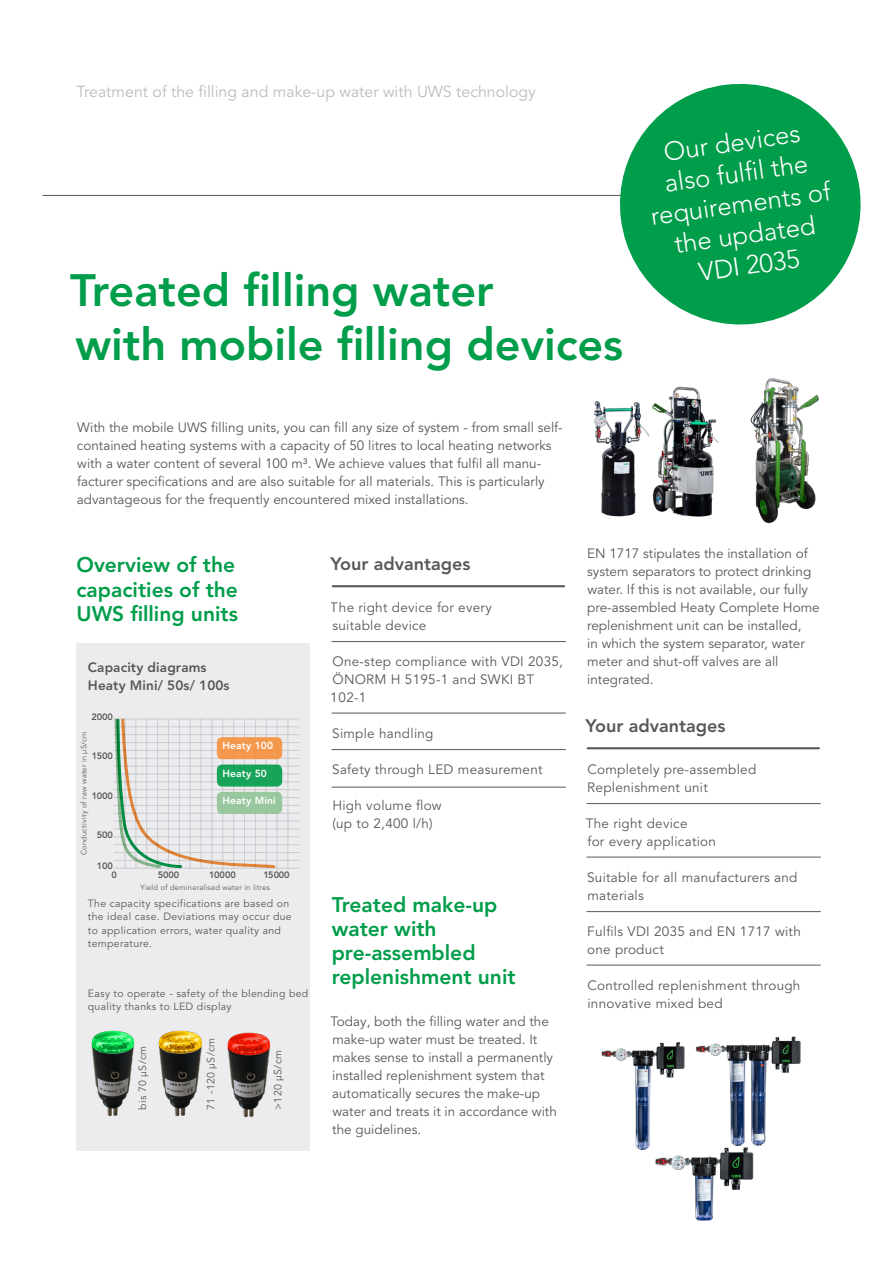
<style>
.page{position:relative;width:893px;height:1263px;background:#fff}
.page>*{position:absolute;margin:0;border:0;box-sizing:border-box;transform-origin:0 0}
.t1{font:800 45px/54px "Avenir LT Pro";color:#009d4a}
.t2{font:300 25.8px/31px "Avenir LT Std";color:#fff;text-align:center}
.t3{font:800 21px/24px "Avenir LT Pro";color:#009d4a}
.t4{font:800 18px "Avenir LT Pro";color:#57585a}
.t5{font:15.9px "Avenir LT Pro";color:#bcbdc0}
.t6{font:13.5px/18px "Avenir LT Pro";color:#57585a}
.t7{font:13.5px/18px "Avenir LT Pro";letter-spacing:.02em;color:#57585a}
.t8{font:800 13.5px "Avenir LT Pro";letter-spacing:.01em;color:#57585a}
.t9{font:10.5px/13.5px "Avenir LT Pro";letter-spacing:.03em;color:#57585a}
.t10{font:800 10.2px "Avenir LT Pro";letter-spacing:.02em;color:#fff}
.t11{font:800 9.3px "Avenir LT Pro";letter-spacing:-.02em;color:#57585a}
.t12{font:7.5px "Avenir LT Pro";letter-spacing:.03em;color:#57585a}
</style>
<div class="page">
<hr style="left:43px;top:195px;width:808px;height:1px;background:#57585a">
<div style="left:77px;top:644px;width:233px;height:507px;background:#ececee"></div>
<img style="left:750px;top:378px;width:69px;height:146px">
<hr style="left:588px;top:747px;width:231px;height:2px;background:#57585a">
<hr style="left:333px;top:585px;width:231px;height:2px;background:#57585a">
<hr style="left:587px;top:803px;width:233px;height:1px;background:#57585a">
<hr style="left:332px;top:641px;width:234px;height:1px;background:#57585a">
<hr style="left:587px;top:911px;width:233px;height:1px;background:#57585a">
<hr style="left:332px;top:749px;width:234px;height:1px;background:#57585a">
<hr style="left:587px;top:857px;width:233px;height:1px;background:#57585a">
<hr style="left:332px;top:713px;width:234px;height:1px;background:#57585a">
<hr style="left:587px;top:965px;width:233px;height:1px;background:#57585a">
<hr style="left:332px;top:787px;width:234px;height:1px;background:#57585a">
<hr style="left:114px;top:868px;width:185px;height:1px;background:#dcdddf">
<hr style="left:114px;top:860px;width:185px;height:1px;background:#dcdddf">
<hr style="left:114px;top:852px;width:185px;height:1px;background:#dcdddf">
<hr style="left:114px;top:844px;width:185px;height:1px;background:#dcdddf">
<hr style="left:114px;top:836px;width:185px;height:1px;background:#dcdddf">
<hr style="left:114px;top:828px;width:185px;height:1px;background:#dcdddf">
<hr style="left:114px;top:821px;width:185px;height:1px;background:#dcdddf">
<hr style="left:114px;top:813px;width:185px;height:1px;background:#dcdddf">
<hr style="left:114px;top:805px;width:185px;height:1px;background:#dcdddf">
<hr style="left:114px;top:797px;width:185px;height:1px;background:#dcdddf">
<hr style="left:114px;top:789px;width:185px;height:1px;background:#dcdddf">
<hr style="left:114px;top:781px;width:185px;height:1px;background:#dcdddf">
<hr style="left:114px;top:773px;width:185px;height:1px;background:#dcdddf">
<hr style="left:114px;top:766px;width:185px;height:1px;background:#dcdddf">
<hr style="left:114px;top:758px;width:185px;height:1px;background:#dcdddf">
<hr style="left:114px;top:750px;width:185px;height:1px;background:#dcdddf">
<hr style="left:114px;top:742px;width:185px;height:1px;background:#dcdddf">
<hr style="left:114px;top:734px;width:185px;height:1px;background:#dcdddf">
<hr style="left:114px;top:726px;width:185px;height:1px;background:#dcdddf">
<hr style="left:114px;top:719px;width:185px;height:1px;background:#dcdddf">
<hr style="left:168px;top:719px;width:1px;height:151px;background:#dcdddf">
<hr style="left:222px;top:719px;width:1px;height:151px;background:#dcdddf">
<hr style="left:277px;top:719px;width:1px;height:151px;background:#dcdddf">
<hr style="left:288px;top:719px;width:1px;height:149px;background:#dcdddf">
<div style="left:217px;top:737px;width:65px;height:22px;background:#f4994e;border-radius:5px"></div>
<div style="left:217px;top:764px;width:65px;height:22px;background:#18a55a;border-radius:5px"></div>
<div style="left:217px;top:792px;width:65px;height:22px;background:#99c8a0;border-radius:5px"></div>
<svg style="left:114px;top:718px;width:163px;height:151px"></svg>
<img style="left:91px;top:1030px;width:44px;height:87px">
<img style="left:655px;top:1152px;width:99px;height:69px">
<img style="left:695px;top:1036px;width:106px;height:116px">
<img style="left:601px;top:1042px;width:87px;height:113px">
<img style="left:158px;top:1030px;width:44px;height:87px">
<img style="left:227px;top:1032px;width:44px;height:86px">
<svg style="left:620px;top:83px;width:241px;height:242px;fill:#009d4a"></svg>
<img style="left:661px;top:386px;width:58px;height:131px">
<img style="left:594px;top:401px;width:67px;height:116px">
<p class="t5" style="left:77px;top:82px;width:461px">Treatment of the filling and make-up water with UWS technology</p>
<p class="t1" style="left:70px;top:264px;width:554px">Treated filling water<br>with mobile filling devices</p>
<p class="t6" style="left:77px;top:419px;width:487px">With the mobile UWS filling units, you can fill any size of system - from small self&shy;contained heating systems with a capacity of 50 litres to local heating networks with a water content of several 100 m³. We achieve values that fulfil all manu&shy;facturer specifications and are also suitable for all materials. This is particularly advantageous for the frequently encountered mixed installations.</p>
<p class="t2" style="left:640px;top:140px;width:183px;rotate:-8deg">Our devices also fulfi l the requirements of the updated<br>VDI 2035</p>
<p class="t3" style="left:77px;top:553px;width:163px">Overview of the capacities of the<br>UWS filling units</p>
<p class="t8" style="left:88px;top:659px;width:120px">Capacity diagrams</p>
<p class="t8" style="left:88px;top:677px;width:143px">Heaty Mini/ 50s/ 100s</p>
<p class="t11" style="left:92px;top:711px;width:23px">2000</p>
<p class="t12" style="left:79px;top:855px;width:125px;rotate:-90deg">Conductivity of raw water in µS/cm</p>
<p class="t11" style="left:92px;top:750px;width:22px">1500</p>
<p class="t11" style="left:92px;top:790px;width:22px">1000</p>
<p class="t11" style="left:97px;top:829px;width:18px">500</p>
<p class="t10" style="left:222px;top:740px;width:52px">Heaty 100</p>
<p class="t10" style="left:222px;top:767px;width:46px">Heaty 50</p>
<p class="t10" style="left:222px;top:794px;width:55px">Heaty Mini</p>
<p class="t11" style="left:97px;top:860px;width:18px">100</p>
<p class="t11" style="left:111px;top:870px;width:7px">0</p>
<p class="t11" style="left:158px;top:870px;width:23px">5000</p>
<p class="t11" style="left:209px;top:869px;width:28px">10000</p>
<p class="t11" style="left:263px;top:869px;width:28px">15000</p>
<p class="t12" style="left:141px;top:883px;width:131px">Yield of demineralised water in litres</p>
<p class="t9" style="left:88px;top:896px;width:205px">The capacity specifications are based on the ideal case. Deviations may occur due to application errors, water quality and temperature.</p>
<p class="t9" style="left:88px;top:986px;width:222px">Easy to operate - safety of the blending bed quality thanks to LED display</p>
<p class="t9" style="left:136px;top:1110px;width:65px;rotate:-90deg">bis 70 µS/cm</p>
<p class="t9" style="left:204px;top:1110px;width:73px;rotate:-90deg">71 -120 µS/cm</p>
<p class="t9" style="left:271px;top:1110px;width:61px;rotate:-90deg">&gt;120 µS/cm</p>
<p class="t4" style="left:331px;top:553px;width:142px">Your advantages</p>
<p class="t7" style="left:331px;top:599px;width:162px">The right device for every suitable device</p>
<p class="t7" style="left:331px;top:653px;width:234px">One-step compliance with VDI 2035,<br>ÖNORM H 5195-1 and SWKI BT<br>102-1</p>
<p class="t7" style="left:332px;top:725px;width:103px">Simple handling</p>
<p class="t7" style="left:332px;top:761px;width:212px">Safety through LED measurement</p>
<p class="t7" style="left:332px;top:797px;width:111px">High volume flow (up to 2,400 l/h)</p>
<p class="t3" style="left:332px;top:892px;width:185px">Treated make-up water with pre-assembled replenishment unit</p>
<p class="t6" style="left:331px;top:1013px;width:228px">Today, both the filling water and the make-up water must be treated. It makes sense to install a permanently installed replenishment system that automatically secures the make-up water and treats it in accordance with the guidelines.</p>
<p class="t6" style="left:587px;top:545px;width:234px">EN 1717 stipulates the installation of system separators to protect drinking water. If this is not available, our fully pre-assembled Heaty Complete Home replenishment unit can be installed,<br>in which the system separator, water meter and shut-off valves are all integrated.</p>
<p class="t4" style="left:585px;top:715px;width:142px">Your advantages</p>
<p class="t7" style="left:587px;top:761px;width:170px">Completely pre-assembled<br>Replenishment unit</p>
<p class="t7" style="left:586px;top:815px;width:132px">The right device<br>for every application</p>
<p class="t7" style="left:587px;top:869px;width:212px">Suitable for all manufacturers and materials</p>
<p class="t7" style="left:587px;top:923px;width:215px">Fulfils VDI 2035 and EN 1717 with one product</p>
<p class="t7" style="left:587px;top:977px;width:215px">Controlled replenishment through innovative mixed bed</p>
</div>
